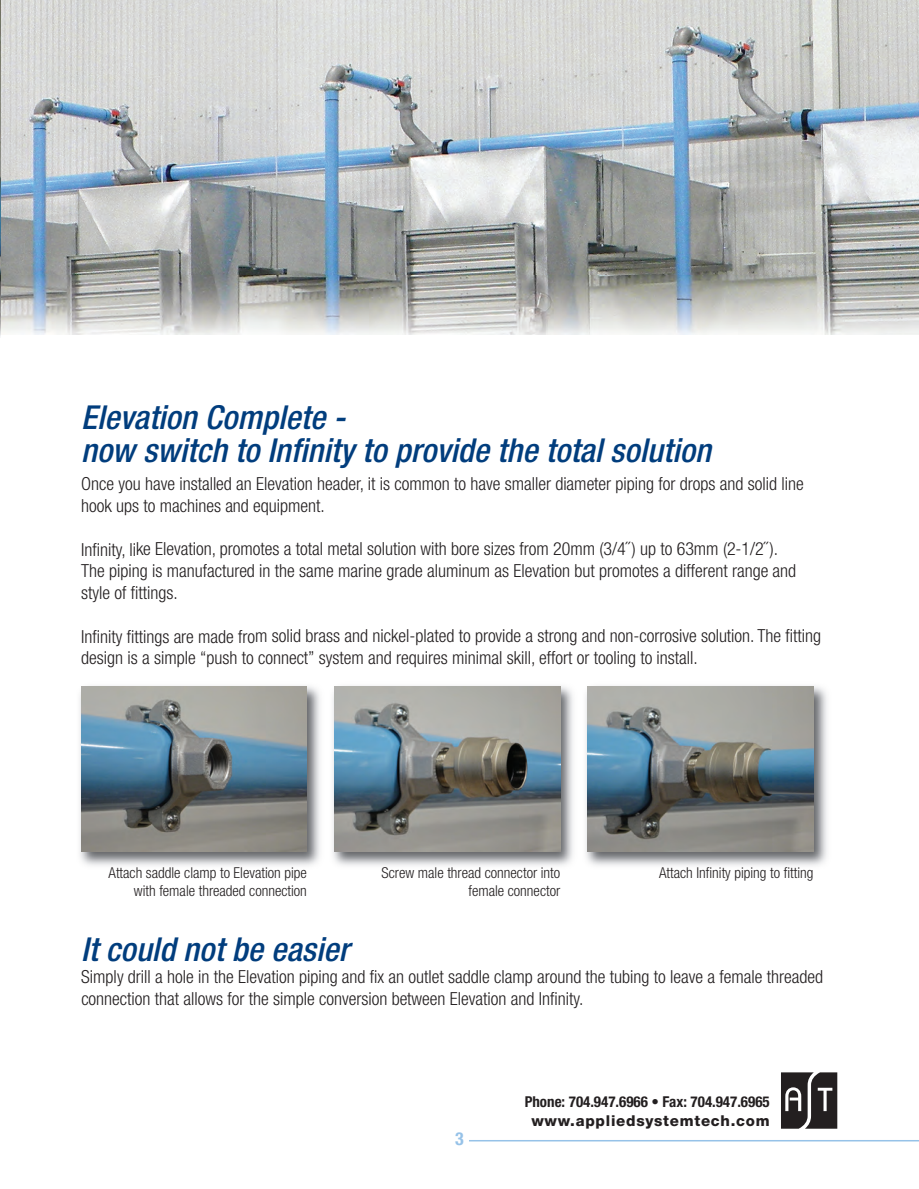
<style>
.page{position:relative;width:919px;height:1189px;background:#fff}
.page>*{position:absolute;margin:0;border:0;box-sizing:border-box;transform-origin:0 0}
.t1{font:italic 500 condensed 33px/33.8px "Helvetica Neue";letter-spacing:.005em;color:#013d7d}
.t2{font:300 condensed 18px/21.8px "Helvetica Neue";color:#231f20}
.t3{font:700 condensed 18px "Helvetica Neue";color:#96c2e8}
.t4{font:300 condensed 15px/18px "Helvetica Neue";color:#231f20;text-align:right}
.t5{font:700 condensed 15px "Helvetica Neue";color:#231f20}
.t6{font:800 15px "Helvetica Neue";color:#231f20}
</style>
<div class="page">
<hr style="left:469px;top:1139px;width:449px;height:2px;background:#96c2e8">
<img style="left:0;top:0;width:918px;height:335px">
<svg style="left:781px;top:1072px;width:56px;height:56px;background:#474444"></svg>
<img style="left:1px;top:275px;width:917px;height:59px">
<img style="left:0;top:275px;width:1px;height:62px">
<img style="left:80px;top:686px;width:493px;height:180px">
<img style="left:81px;top:686px;width:226px;height:165px">
<img style="left:334px;top:686px;width:226px;height:165px">
<img style="left:586px;top:686px;width:241px;height:180px">
<img style="left:587px;top:686px;width:226px;height:165px">
<h1 class="t1" style="left:81px;top:399px;width:631px">Ele va tion Comple te -<br>now switch to Infinity to provide the tota l solution</h1>
<p class="t2" style="left:81px;top:472px;width:724px">Once you have installed an Elevation header, it is common to have smaller diameter piping for drops and solid line hook ups to machines and equipment.</p>
<p class="t2" style="left:81px;top:538px;width:716px">Infinity, like Elevation, promotes a total metal solution with bore sizes from 20mm (3/4˝ ) up to 63mm (2-1/2˝ ).<br>The piping is manufactured in the same marine grade aluminum as Elevation but promotes a different range and style of fittings.</p>
<p class="t2" style="left:81px;top:625px;width:741px">Infinity fittings are made from solid brass and nickel-plated to provide a strong and non-corrosive solution. The fitting design is a simple “push to connect” system and requires minimal skill, effort or tooling to install.</p>
<p class="t4" style="left:381px;top:863px;width:180px">Screw male thread connector into female connector</p>
<p class="t4" style="left:108px;top:863px;width:200px">Attach saddle clamp to Elevation pipe</p>
<p class="t4" style="left:659px;top:863px;width:156px">Attach Infinity piping to fitting</p>
<p class="t4" style="left:134px;top:881px;width:174px">with female threaded connection</p>
<h1 class="t1" style="left:81px;top:932px;width:269px">It could not be easier</h1>
<p class="t2" style="left:81px;top:965px;width:743px">Simply drill a hole in the Elevation piping and fix an outlet saddle clamp around the tubing to leave a female threaded connection that allows for the simple conversion between Elevation and Infinity.</p>
<p class="t3" style="left:455px;top:1128px;width:10px">3</p>
<p class="t5" style="left:524px;top:1092px;width:246px">Phone: 704.947.6966 • Fax: 704.947.6965</p>
<p class="t6" style="left:531px;top:1111px;width:240px">www.appliedsystemtech.com</p>
</div>
